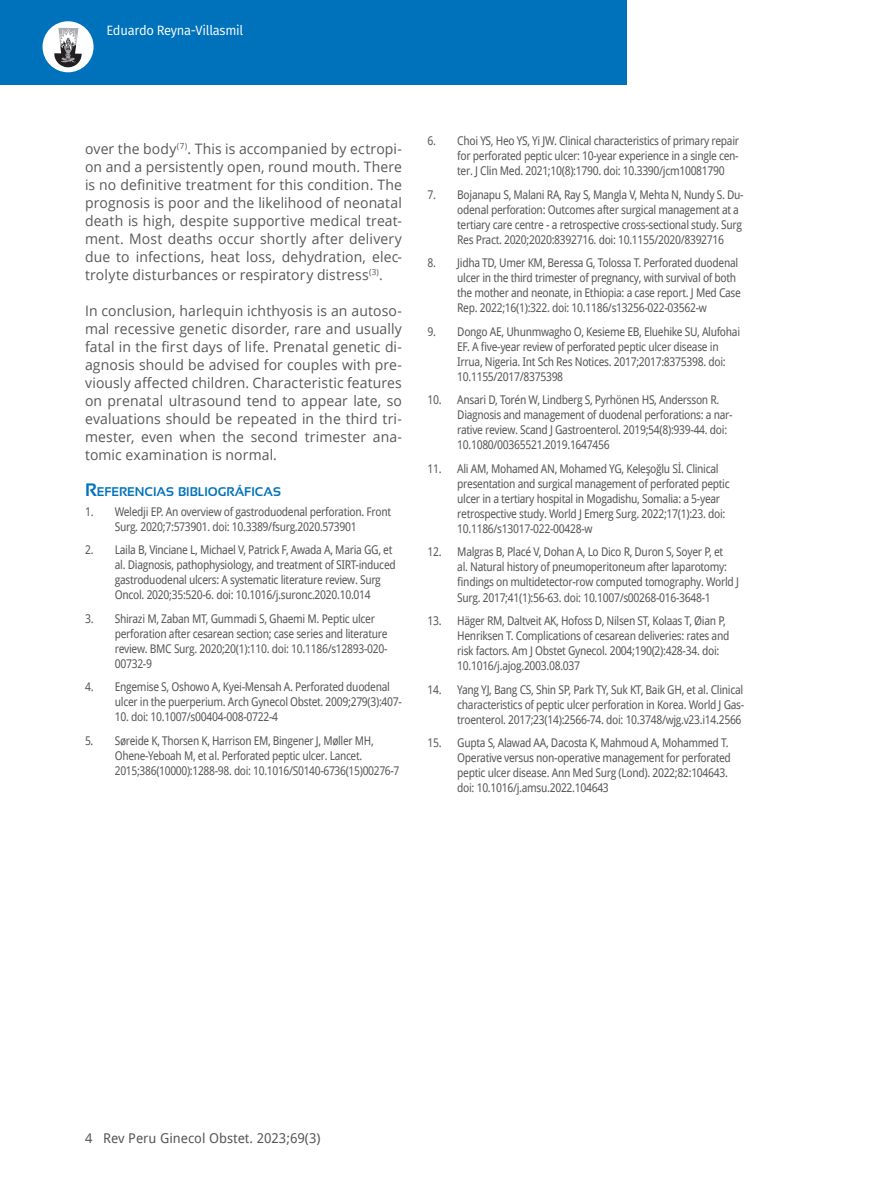
<style>
.page{position:relative;width:872px;height:1191px;background:#fff}
.page>*{position:absolute;margin:0;border:0;box-sizing:border-box;transform-origin:0 0}
.t1{font:14.4px/18px "Open Sans";letter-spacing:.01em;color:#57585a;text-align:justify}
.t2{font:13.5px "Droid Sans";color:#57585a}
.t3{font:13.5px "Fira Sans";letter-spacing:-.02em;color:#fff;scale:.96 1}
.t4{font:700 12.6px "Sansation";color:#0072bc}
.t5{font:12px/15px "Droid Sans";letter-spacing:-.03em;color:#57585a;scale:.9 1}
.t6{font:12px/15px "Droid Sans";letter-spacing:-.03em;color:#57585a;scale:.89 1}
.s1{font-size:18px}
</style>
<div class="page">
<div style="left:0;top:0;width:626px;height:85px;background:#0072bc"></div>
<div style="left:43px;top:21px;width:51px;height:51px;background:#fff;border-radius:50%"></div>
<svg style="left:54px;top:28px;width:28px;height:40px"></svg>
<p class="t3" style="left:106px;top:20px;width:144px">Eduardo Reyna-Villasmil</p>
<p class="t1" style="left:85px;top:139px;width:318px">over the body<sup>(7)</sup>. This is accompanied by ectropi&shy;on and a persistently open, round mouth. There is no definitive treatment for this condition. The prognosis is poor and the likelihood of neonatal death is high, despite supportive medical treat&shy;ment. Most deaths occur shortly after delivery due to infections, heat loss, dehydration, elec&shy;trolyte disturbances or respiratory distress<sup>(3)</sup>.</p>
<p class="t1" style="left:85px;top:301px;width:318px">In conclusion, harlequin ichthyosis is an autoso&shy;mal recessive genetic disorder, rare and usually fatal in the first days of life. Prenatal genetic di&shy;agnosis should be advised for couples with pre&shy;viously affected children. Characteristic features on prenatal ultrasound tend to appear late, so evaluations should be repeated in the third tri&shy;mester, even when the second trimester ana&shy;tomic examination is normal.</p>
<p class="t4" style="left:85px;top:485px;width:197px"><span class="s1">R</span>EFERENCIAS BIBLIOGRÁFICAS</p>
<p class="t5" style="left:85px;top:503px;width:341px;text-align:center">1. Weledji EP. An overview of gastroduodenal perforation. Front<br>Surg. 2020;7:573901. doi: 10.3389/fsurg.2020.573901</p>
<p class="t5" style="left:115px;top:542px;width:314px;text-indent:-30px">2. Laila B, Vinciane L, Michael V, Patrick F, Awada A, Maria GG, et al. Diagnosis, pathophysiology, and treatment of SIRT-induced gastroduodenal ulcers: A systematic literature review. Surg Oncol. 2020;35:520-6. doi: 10.1016/j.suronc.2020.10.014</p>
<p class="t5" style="left:115px;top:610px;width:304px;text-indent:-30px">3. Shirazi M, Zaban MT, Gummadi S, Ghaemi M. Peptic ulcer perforation after cesarean section; case series and literature review. BMC Surg. 2020;20(1):110. doi: 10.1186/s12893-020- 00732-9</p>
<p class="t5" style="left:115px;top:679px;width:320px;text-indent:-30px">4. Engemise S, Oshowo A, Kyei-Mensah A. Perforated duodenal ulcer in the puerperium. Arch Gynecol Obstet. 2009;279(3):407-</p>
<p class="t5" style="left:115px;top:709px;width:183px">10. doi: 10.1007/s00404-008-0722-4</p>
<p class="t6" style="left:115px;top:732px;width:321px;text-indent:-30px">5. Søreide K, Thorsen K, Harrison EM, Bingener J, Møller MH,<br>Ohene-Yeboah M, et al. Perforated peptic ulcer. Lancet.<br>2015;386(10000):1288-98. doi: 10.1016/S0140-6736(15)00276-7</p>
<p class="t5" style="left:457px;top:133px;width:315px;text-align:justify;text-indent:-30px">6. Choi YS, Heo YS, Yi JW. Clinical characteristics of primary repair for perforated peptic ulcer: 10-year experience in a single cen&shy;ter. J Clin Med. 2021;10(8):1790. doi: 10.3390/jcm10081790</p>
<p class="t5" style="left:457px;top:187px;width:320px;text-indent:-30px">7. Bojanapu S, Malani RA, Ray S, Mangla V, Mehta N, Nundy S. Du&shy;odenal perforation: Outcomes after surgical management at a tertiary care centre - a retrospective cross-sectional study. Surg Res Pract. 2020;2020:8392716. doi: 10.1155/2020/8392716</p>
<p class="t5" style="left:457px;top:255px;width:317px;text-indent:-30px">8. Jidha TD, Umer KM, Beressa G, Tolossa T. Perforated duodenal ulcer in the third trimester of pregnancy, with survival of both the mother and neonate, in Ethiopia: a case report. J Med Case Rep. 2022;16(1):322. doi: 10.1186/s13256-022-03562-w</p>
<p class="t5" style="left:457px;top:324px;width:316px;text-indent:-30px">9. Dongo AE, Uhunmwagho O, Kesieme EB, Eluehike SU, Alufohai EF. A five-year review of perforated peptic ulcer disease in Irrua, Nigeria. Int Sch Res Notices. 2017;2017:8375398. doi:<br>10.1155/2017/8375398</p>
<p class="t5" style="left:457px;top:392px;width:307px;text-indent:-30px">10. Ansari D, Torén W, Lindberg S, Pyrhönen HS, Andersson R.<br>Diagnosis and management of duodenal perforations: a nar&shy;rative review. Scand J Gastroenterol. 2019;54(8):939-44. doi:<br>10.1080/00365521.2019.1647456</p>
<p class="t5" style="left:457px;top:461px;width:304px;text-indent:-30px">11. Ali AM, Mohamed AN, Mohamed YG, Keleşoğlu Sİ. Clinical presentation and surgical management of perforated peptic ulcer in a tertiary hospital in Mogadishu, Somalia: a 5-year retrospective study. World J Emerg Surg. 2022;17(1):23. doi:<br>10.1186/s13017-022-00428-w</p>
<p class="t5" style="left:457px;top:544px;width:314px;text-indent:-30px">12. Malgras B, Placé V, Dohan A, Lo Dico R, Duron S, Soyer P, et<br>al. Natural history of pneumoperitoneum after laparotomy: findings on multidetector-row computed tomography. World J Surg. 2017;41(1):56-63. doi: 10.1007/s00268-016-3648-1</p>
<p class="t5" style="left:457px;top:613px;width:304px;text-indent:-30px">13. Häger RM, Daltveit AK, Hofoss D, Nilsen ST, Kolaas T, Øian P, Henriksen T. Complications of cesarean deliveries: rates and risk factors. Am J Obstet Gynecol. 2004;190(2):428-34. doi:<br>10.1016/j.ajog.2003.08.037</p>
<p class="t5" style="left:457px;top:681px;width:320px;text-align:justify;text-indent:-30px">14. Yang YJ, Bang CS, Shin SP, Park TY, Suk KT, Baik GH, et al. Clinical characteristics of peptic ulcer perforation in Korea. World J Gas&shy;troenterol. 2017;23(14):2566-74. doi: 10.3748/wjg.v23.i14.2566</p>
<p class="t5" style="left:457px;top:735px;width:305px;text-indent:-30px">15. Gupta S, Alawad AA, Dacosta K, Mahmoud A, Mohammed T.<br>Operative versus non-operative management for perforated peptic ulcer disease. Ann Med Surg (Lond). 2022;82:104643. doi: 10.1016/j.amsu.2022.104643</p>
<p class="t2" style="left:85px;top:1128px;width:237px">4 Rev Peru Ginecol Obstet. 2023;69(3)</p>
</div>
